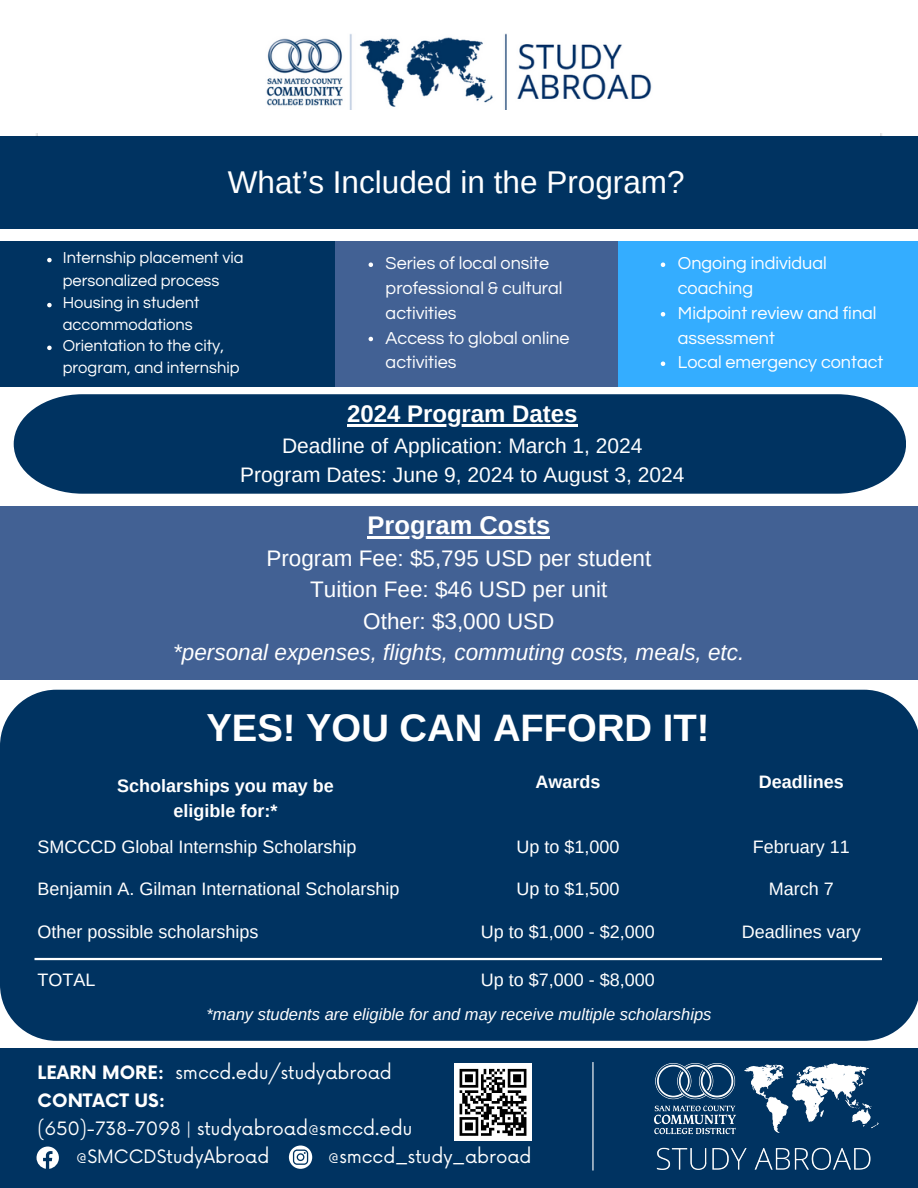
<style>
.page{position:relative;width:918px;height:1188px;background:#fff}
.page>*{position:absolute;margin:0;border:0;box-sizing:border-box;transform-origin:0 0}
.t1{font:700 38.25px "Arimo";color:#fff}
.t2{font:31.5px "Arimo";color:#fff}
.t3{font:700 25.5px "Arimo";color:#fff}
.t4{font:700 24px "Arimo";color:#fff}
.t5{font:22.5px "Arimo";color:#fff}
.t6{font:italic 22.5px "Arimo";color:#fff}
.t7{font:21px/29.2px "Arimo";color:#fff;text-align:center}
.t8{font:18px "Arimo";color:#fff}
.t9{font:18px/24.8px "Questrial";color:#fff}
.t10{font:18px "Now";color:#fff}
.t11{font:700 18px "Arimo";color:#fff}
.t12{font:700 18px "Now";color:#fff}
.t13{font:16.5px/21.3px "Questrial";color:#fff}
.t14{font:italic 16.5px "Arimo";color:#fff}
</style>
<div class="page">
<div style="left:0;top:137px;width:918px;height:92px;background:#003361"></div>
<div style="left:0;top:690px;width:918px;height:351px;background:#003361"></div>
<div style="left:0;top:506px;width:918px;height:174px;background:#426194"></div>
<div style="left:0;top:242px;width:342px;height:145px;background:#003361"></div>
<div style="left:613px;top:242px;width:305px;height:145px;background:#34adff"></div>
<div style="left:335px;top:242px;width:283px;height:145px;background:#426194"></div>
<div style="left:0;top:1048px;width:918px;height:140px;background:#003361"></div>
<img style="left:654px;top:1064px;width:224px;height:105px">
<svg style="left:37px;top:1147px;width:22px;height:22px"></svg>
<svg style="left:289px;top:1146px;width:23px;height:23px"></svg>
<div style="left:454px;top:1064px;width:78px;height:77px;background:#fff"></div>
<svg style="left:460px;top:1069px;width:66px;height:67px"></svg>
<hr style="left:592px;top:1062px;width:2px;height:109px;background:#fff">
<hr style="left:368px;top:537px;width:182px;height:2px;background:#fff">
<img style="left:266px;top:33px;width:386px;height:77px">
<div style="left:14px;top:394px;width:892px;height:100px;background:#003361"></div>
<svg style="left:47px;top:258px;width:5px;height:4px"></svg>
<svg style="left:47px;top:303px;width:5px;height:4px"></svg>
<svg style="left:47px;top:346px;width:5px;height:4px"></svg>
<svg style="left:369px;top:263px;width:4px;height:4px"></svg>
<svg style="left:369px;top:337px;width:4px;height:4px"></svg>
<svg style="left:661px;top:263px;width:4px;height:4px"></svg>
<svg style="left:661px;top:312px;width:4px;height:5px"></svg>
<svg style="left:661px;top:362px;width:4px;height:4px"></svg>
<hr style="left:347px;top:425px;width:231px;height:2px;background:#fff">
<hr style="left:35px;top:958px;width:847px;height:2px;background:#fff">
<p class="t2" style="left:228px;top:164px;width:458px">What’s Included in the Program?</p>
<p class="t13" style="left:63px;top:247px;width:182px;line-height:22.5px">Internship placement via personalized process</p>
<p class="t13" style="left:63px;top:293px;width:138px">Housing in student accommodations</p>
<p class="t13" style="left:63px;top:336px;width:178px">Orientation to the city, program, and internship</p>
<p class="t9" style="left:386px;top:251px;width:178px">Series of local onsite professional &amp; cultural activities</p>
<p class="t9" style="left:386px;top:326px;width:185px">Access to global online activities</p>
<p class="t9" style="left:678px;top:251px;width:151px">Ongoing individual coaching</p>
<p class="t9" style="left:678px;top:301px;width:200px">Midpoint review and final assessment</p>
<p class="t9" style="left:678px;top:350px;width:207px">Local emergency contact</p>
<p class="t4" style="left:347px;top:401px;width:232px">2024 Program Dates</p>
<p class="t7" style="left:240px;top:431px;width:446px">Deadline of Application: March 1, 2024<br>Program Dates: June 9, 2024 to August 3, 2024</p>
<p class="t3" style="left:368px;top:511px;width:184px">Program Costs</p>
<p class="t5" style="left:266px;top:546px;width:386px">Program Fee: $5,795 USD per student</p>
<p class="t5" style="left:310px;top:577px;width:299px">Tuition Fee: $46 USD per unit</p>
<p class="t5" style="left:363px;top:609px;width:193px">Other: $3,000 USD</p>
<p class="t6" style="left:173px;top:640px;width:573px">*personal expenses, flights, commuting costs, meals, etc.</p>
<p class="t1" style="left:206px;top:706px;width:505px">YES! YOU CAN AFFORD IT!</p>
<p class="t11" style="left:117px;top:776px;width:218px">Scholarships you may be</p>
<p class="t11" style="left:174px;top:801px;width:105px">eligible for:*</p>
<p class="t11" style="left:536px;top:772px;width:66px">Awards</p>
<p class="t11" style="left:759px;top:772px;width:86px">Deadlines</p>
<p class="t8" style="left:38px;top:837px;width:320px">SMCCCD Global Internship Scholarship</p>
<p class="t8" style="left:516px;top:837px;width:104px">Up to $1,000</p>
<p class="t8" style="left:753px;top:837px;width:99px">February 11</p>
<p class="t8" style="left:38px;top:879px;width:363px">Benjamin A. Gilman International Scholarship</p>
<p class="t8" style="left:516px;top:879px;width:104px">Up to $1,500</p>
<p class="t8" style="left:769px;top:879px;width:66px">March 7</p>
<p class="t8" style="left:38px;top:922px;width:223px">Other possible scholarships</p>
<p class="t8" style="left:481px;top:922px;width:175px">Up to $1,000 - $2,000</p>
<p class="t8" style="left:742px;top:922px;width:121px">Deadlines vary</p>
<p class="t8" style="left:38px;top:970px;width:59px">TOTAL</p>
<p class="t8" style="left:481px;top:970px;width:175px">Up to $7,000 - $8,000</p>
<p class="t14" style="left:207px;top:1005px;width:506px">*many students are eligible for and may receive multiple scholarships</p>
<p class="t12" style="left:38px;top:1063px;width:128px">LEARN MORE:</p>
<p class="t10" style="left:176px;top:1063px;width:218px">smccd.edu/studyabroad</p>
<p class="t10" style="left:38px;top:1119px;width:376px">(650)-738-7098 | studyabroad@smccd.edu</p>
<p class="t12" style="left:38px;top:1091px;width:129px">CONTACT US:</p>
<p class="t10" style="left:76px;top:1147px;width:195px">@SMCCDStudyAbroad</p>
<p class="t10" style="left:328px;top:1147px;width:205px">@smccd_study_abroad</p>
</div>
